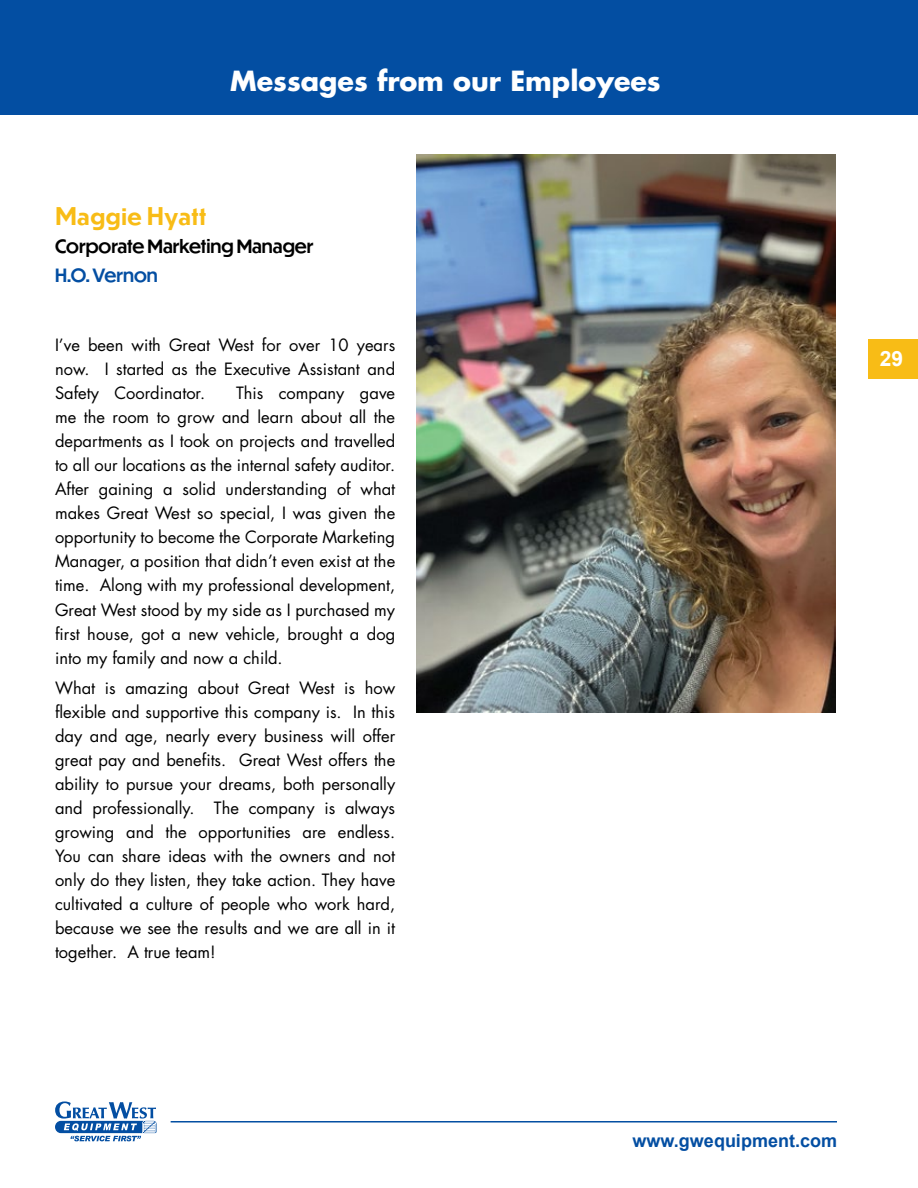
<style>
.page{position:relative;width:918px;height:1188px;background:#fff}
.page>*{position:absolute;margin:0;border:0;box-sizing:border-box;transform-origin:0 0}
.t1{font:700 27px "Futura";color:#fff}
.t2{font:700 24px "Dunbar Text";color:#f8bc16}
.t3{font:700 21px "Arial";color:#fff}
.t4{font:500 18px "Dunbar Tall";color:#000}
.t5{font:700 18px "Arial";color:#034ea2}
.t6{font:500 18px "Dunbar Tall";color:#034ea2}
.t7{font:16.5px/24px "Futura";color:#000;text-align:justify}
</style>
<div class="page">
<div style="left:0;top:0;width:918px;height:114px;background:#034ea2"></div>
<img style="left:417px;top:154px;width:419px;height:559px">
<hr style="left:171px;top:1121px;width:666px;height:2px;background:#034ea2">
<svg style="left:55px;top:1102px;width:102px;height:39px"></svg>
<div style="left:868px;top:339px;width:50px;height:40px;background:#f8bc16"></div>
<h1 class="t1" style="left:230px;top:63px;width:432px">Messages from our Employees</h1>
<h2 class="t2" style="left:55px;top:198px;width:153px">Maggie Hyatt</h2>
<p class="t4" style="left:55px;top:233px;width:260px">Corporate Marketing Manager</p>
<p class="t6" style="left:55px;top:262px;width:104px">H.O. Vernon</p>
<p class="t7" style="left:55px;top:334px;width:342px">I’ve been with Great West for over 10 years now. I started as the Executive Assistant and Safety Coordinator.</p>
<p class="t7" style="left:55px;top:382px;width:342px;text-indent:181px">This company gave me the room to grow and learn about all the departments as I took on projects and travelled to all our locations as the internal safety auditor.<br>After gaining a solid understanding of what makes Great West so special, I was given the opportunity to become the Corporate Marketing Manager, a position that didn’t even exist at the time. Along with my professional development, Great West stood by my side as I purchased my first house, got a new vehicle, brought a dog into my family and now a child.</p>
<p class="t7" style="left:55px;top:676px;width:342px">What is amazing about Great West is how flexible and supportive this company is. In this day and age, nearly every business will offer great pay and benefits. Great West offers the ability to pursue your dreams, both personally and professionally. The company is always growing and the opportunities are endless.<br>You can share ideas with the owners and not only do they listen, they take action. They have cultivated a culture of people who work hard, because we see the results and we are all in it together. A true team!</p>
<p class="t3" style="left:880px;top:345px;width:25px">29</p>
<p class="t5" style="left:633px;top:1129px;width:206px">www.gwequipment.com</p>
</div>
